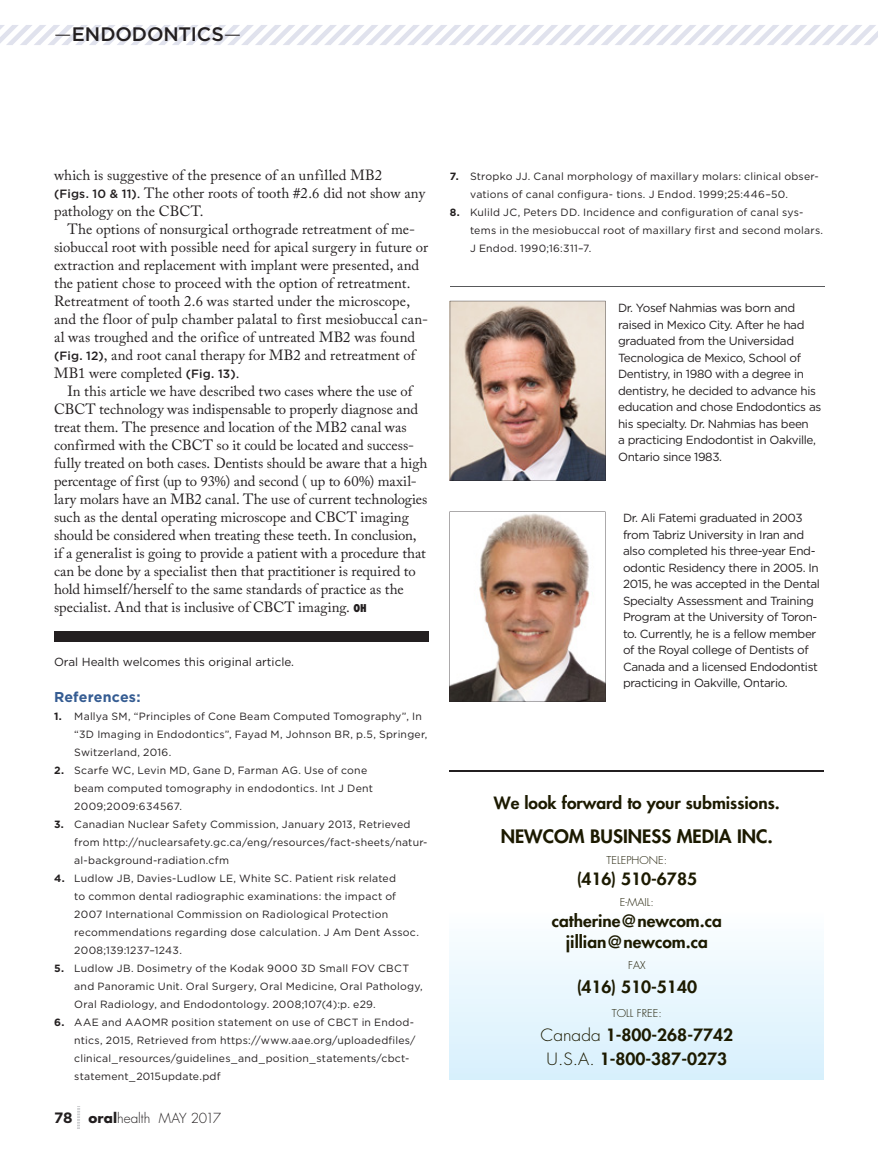
<style>
.page{position:relative;width:878px;height:1161px;background:#fff}
.page>*{position:absolute;margin:0;border:0;box-sizing:border-box;transform-origin:0 0}
.t1{font:500 19.5px "Gotham";letter-spacing:-.005em;color:#231f20}
.t2{font:800 18px "Futura Std";color:#1c1a00;scale:1.05 1}
.t3{font:800 16.5px/21px "Futura Std";color:#1c1a00;text-align:center;scale:1.05 1}
.t4{font:14.7px/18px "Adobe Caslon Pro";color:#231f20}
.t5{font:700 14.25px "Gotham";letter-spacing:.01em;color:#355c92}
.t6{font:300 13.5px "Futura Std";letter-spacing:-.005em;color:#231f20}
.t7{font:11.7px/16.5px "Gotham";letter-spacing:-.03em;color:#231f20}
.t8{font:11.7px "Gotham";color:#231f20}
.t9{font:10.5px/18px "Gotham";letter-spacing:.02em;color:#231f20}
.t10{font:300 10.5px "Futura Std";color:#1c1a00;scale:1.05 1}
.s1{font-weight:300}
.s2{font-family:"Gotham";font-weight:500;font-size:12px}
.s3{font-family:"Futura Std";font-weight:800;font-stretch:condensed;font-size:10.5px}
.s4{font-weight:700}
.s5{font-family:"Gotham";font-weight:700;font-size:15px}
</style>
<div class="page">
<svg style="left:77px;top:1106px;width:3px;height:23px"></svg>
<svg style="left:0;top:25px;width:877px;height:20px"></svg>
<hr style="left:450px;top:286px;width:374px;height:1px;background:#58595b">
<img style="left:450px;top:301px;width:155px;height:180px">
<div style="left:54px;top:632px;width:374px;height:10px;background:#231f20"></div>
<svg style="left:449px;top:512px;width:156px;height:189px"></svg>
<hr style="left:450px;top:770px;width:374px;height:1px;background:#231f20">
<div style="left:450px;top:912px;width:374px;height:168px;background:linear-gradient(to bottom,#fcfeff,#d7f0fc)"></div>
<h1 class="t1" style="left:54px;top:22px;width:189px"><span class="s1">—</span>ENDODONTICS<span class="s1">—</span></h1>
<p class="t4" style="left:54px;top:166px;width:372px">which is suggestive of the presence of an unfilled MB2<br><span class="s2">(Figs. 10 &amp; 11)</span>. The other roots of tooth #2.6 did not show any pathology on the CBCT.</p>
<p class="t4" style="left:54px;top:220px;width:375px;text-indent:13px">The options of nonsurgical orthograde retreatment of me&shy;siobuccal root with possible need for apical surgery in future or extraction and replacement with implant were presented, and the patient chose to proceed with the option of retreatment.<br>Retreatment of tooth 2.6 was started under the microscope, and the floor of pulp chamber palatal to first mesiobuccal can&shy;al was troughed and the orifice of untreated MB2 was found <span class="s2">(Fig. 12)</span>, and root canal therapy for MB2 and retreatment of MB1 were completed <span class="s2">(Fig. 13)</span>.</p>
<p class="t4" style="left:54px;top:382px;width:375px;text-indent:13px">In this article we have described two cases where the use of CBCT technology was indispensable to properly diagnose and treat them. The presence and location of the MB2 canal was confirmed with the CBCT so it could be located and success&shy;fully treated on both cases. Dentists should be aware that a high percentage of first (up to 93%) and second ( up to 60%) maxil&shy;lary molars have an MB2 canal. The use of current technologies such as the dental operating microscope and CBCT imaging should be considered when treating these teeth. In conclusion, if a generalist is going to provide a patient with a procedure that can be done by a specialist then that practitioner is required to hold himself/herself to the same standards of practice as the specialist. And that is inclusive of CBCT imaging. <span class="s3">OH</span></p>
<p class="t8" style="left:54px;top:654px;width:241px">Oral Health welcomes this original article.</p>
<p class="t5" style="left:54px;top:688px;width:88px">References:</p>
<p class="t9" style="left:74px;top:707px;width:354px;text-indent:-20px"><span class="s4">1.</span> Mallya SM, “Principles of Cone Beam Computed Tomography”, In “3D Imaging in Endodontics”, Fayad M, Johnson BR, p.5, Springer,<br>Switzerland, 2016.</p>
<p class="t9" style="left:74px;top:761px;width:300px;text-indent:-20px"><span class="s4">2.</span> Scarfe WC, Levin MD, Gane D, Farman AG. Use of cone beam computed tomography in endodontics. Int J Dent<br>2009;2009:634567.</p>
<p class="t9" style="left:74px;top:815px;width:355px;text-indent:-20px"><span class="s4">3.</span> Canadian Nuclear Safety Commission, January 2013, Retrieved from http://nuclearsafety.gc.ca/eng/resources/fact-sheets/natur&shy;al-background-radiation.cfm</p>
<p class="t9" style="left:74px;top:869px;width:346px;text-indent:-20px"><span class="s4">4.</span> Ludlow JB, Davies-Ludlow LE, White SC. Patient risk related<br>to common dental radiographic examinations: the impact of 2007 International Commission on Radiological Protection recommendations regarding dose calculation. J Am Dent Assoc.<br>2008;139:1237–1243.</p>
<p class="t9" style="left:74px;top:959px;width:350px;text-indent:-20px"><span class="s4">5.</span> Ludlow JB. Dosimetry of the Kodak 9000 3D Small FOV CBCT and Panoramic Unit. Oral Surgery, Oral Medicine, Oral Pathology,<br>Oral Radiology, and Endodontology. 2008;107(4):p. e29.</p>
<p class="t9" style="left:74px;top:1013px;width:343px;text-indent:-20px"><span class="s4">6.</span> AAE and AAOMR position statement on use of CBCT in Endod&shy;ntics, 2015, Retrieved from https://www.aae.org/uploadedfiles/ clinical_resources/guidelines_and_position_statements/cbct&shy;statement_2015update.pdf</p>
<p class="t6" style="left:54px;top:1110px;width:169px"><span class="s5">78</span> <span class="s4">oral</span>health MAY 2017</p>
<p class="t9" style="left:470px;top:167px;width:350px;text-indent:-20px"><span class="s4">7.</span> Stropko JJ. Canal morphology of maxillary molars: clinical obser&shy;vations of canal configura- tions. J Endod. 1999;25:446–50.</p>
<p class="t9" style="left:470px;top:203px;width:354px;text-indent:-20px"><span class="s4">8.</span> Kulild JC, Peters DD. Incidence and configuration of canal sys&shy;tems in the mesiobuccal root of maxillary first and second molars.<br>J Endod. 1990;16:311–7.</p>
<p class="t7" style="left:618px;top:300px;width:205px">Dr. Yosef Nahmias was born and raised in Mexico City. After he had graduated from the Universidad<br>Tecnologica de Mexico, School of<br>Dentistry, in 1980 with a degree in dentistry, he decided to advance his education and chose Endodontics as his specialty. Dr. Nahmias has been<br>a practicing Endodontist in Oakville,<br>Ontario since 1983.</p>
<p class="t7" style="left:623px;top:510px;width:198px">Dr. Ali Fatemi graduated in 2003 from Tabriz University in Iran and also completed his three-year End&shy;odontic Residency there in 2005. In 2015, he was accepted in the Dental Specialty Assessment and Training Program at the University of Toron&shy;to. Currently, he is a fellow member of the Royal college of Dentists of Canada and a licensed Endodontist practicing in Oakville, Ontario.</p>
<p class="t3" style="left:494px;top:792px;width:274px">We look forward to your submissions.</p>
<p class="t2" style="left:500px;top:825px;width:261px">NEWCOM BUSINESS MEDIA INC.</p>
<p class="t10" style="left:606px;top:854px;width:59px">TELEPHONE:</p>
<p class="t3" style="left:576px;top:869px;width:116px">(416) 510-6785</p>
<p class="t10" style="left:620px;top:896px;width:34px">E-MAIL:</p>
<p class="t3" style="left:552px;top:911px;width:163px">catherine@newcom.ca jillian@newcom.ca</p>
<p class="t10" style="left:628px;top:959px;width:18px">FAX</p>
<p class="t3" style="left:576px;top:977px;width:116px">(416) 510-5140</p>
<p class="t10" style="left:612px;top:1007px;width:49px">TOLL FREE:</p>
<p class="t3" style="left:540px;top:1023px;width:185px;line-height:24px"><span class="s1">Canada</span> 1-800-268-7742<br><span class="s1">U.S.A.</span> 1-800-387-0273</p>
</div>
